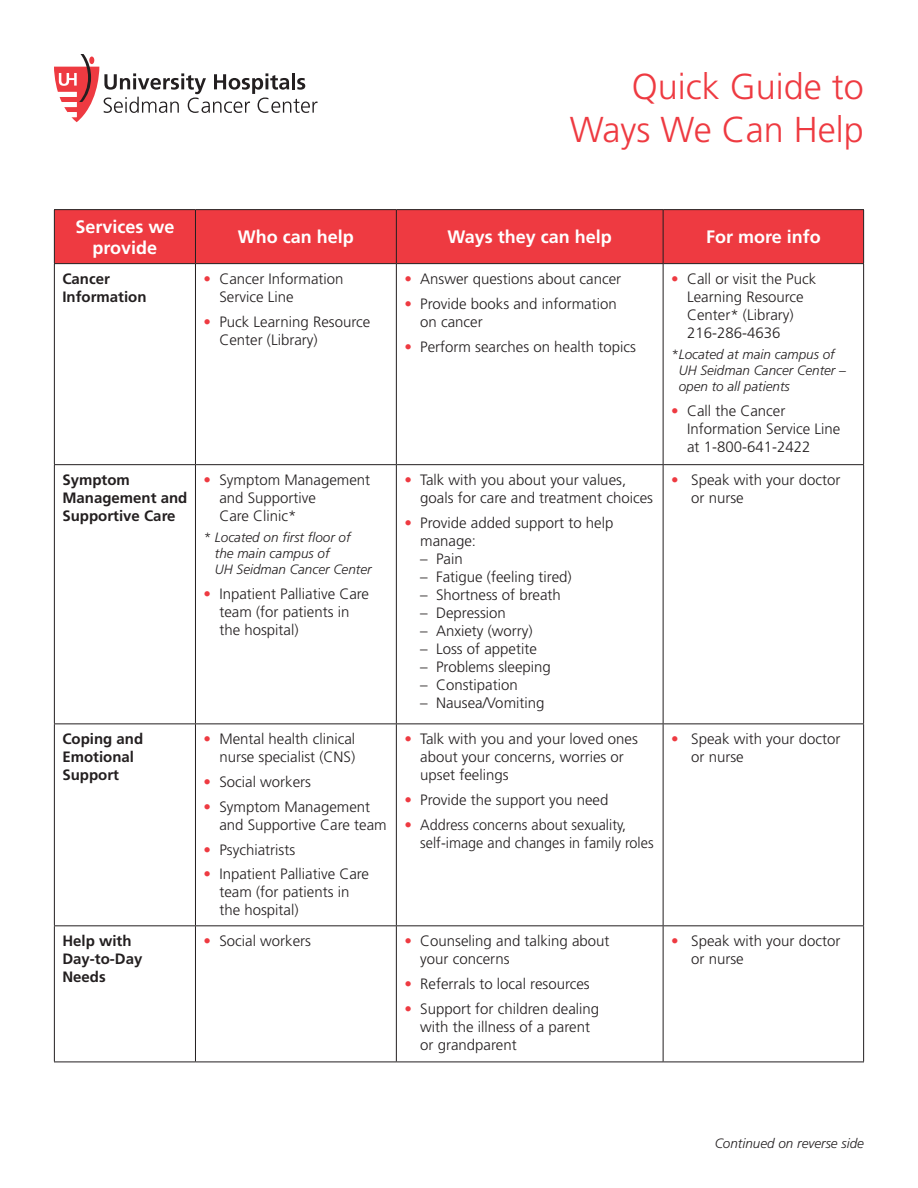
<style>
.page{position:relative;width:918px;height:1188px;background:#fff}
.page>*{position:absolute;margin:0;border:0;box-sizing:border-box;transform-origin:0 0}
.t1{font:300 36px/43.2px "Frutiger LT Std";color:#ee3a41;text-align:right}
.t2{font:700 18px/21.6px "Frutiger LT Std";color:#fff;text-align:center}
.t3{font:300 15px/18px "Frutiger LT Std";color:#231f20}
.t4{font:700 15px/18px "Frutiger LT Std";color:#231f20}
.t5{font:300 15px/18px "Frutiger LT Std";color:#231f20;scale:.96 1}
.t6{font:italic 300 13.5px/16.2px "Frutiger LT Std";color:#231f20}
.s1{color:#ee3a41}
</style>
<div class="page">
<div style="left:55px;top:210px;width:808px;height:53px;background:#ee3a41"></div>
<hr style="left:54px;top:264px;width:1px;height:200px;background:#231f20">
<hr style="left:195px;top:264px;width:1px;height:200px;background:#231f20">
<hr style="left:396px;top:264px;width:1px;height:200px;background:#231f20">
<hr style="left:663px;top:264px;width:1px;height:200px;background:#231f20">
<hr style="left:863px;top:264px;width:1px;height:200px;background:#231f20">
<hr style="left:54px;top:464px;width:141px;height:1px;background:#231f20">
<hr style="left:54px;top:465px;width:1px;height:258px;background:#231f20">
<hr style="left:195px;top:464px;width:201px;height:1px;background:#231f20">
<hr style="left:195px;top:465px;width:1px;height:258px;background:#231f20">
<hr style="left:396px;top:464px;width:267px;height:1px;background:#231f20">
<hr style="left:396px;top:465px;width:1px;height:258px;background:#231f20">
<hr style="left:663px;top:464px;width:201px;height:1px;background:#231f20">
<hr style="left:663px;top:465px;width:1px;height:258px;background:#231f20">
<hr style="left:863px;top:465px;width:1px;height:258px;background:#231f20">
<hr style="left:54px;top:723px;width:141px;height:1px;background:#231f20">
<hr style="left:54px;top:724px;width:1px;height:201px;background:#231f20">
<hr style="left:195px;top:723px;width:201px;height:1px;background:#231f20">
<hr style="left:195px;top:724px;width:1px;height:201px;background:#231f20">
<hr style="left:396px;top:723px;width:267px;height:1px;background:#231f20">
<hr style="left:396px;top:724px;width:1px;height:201px;background:#231f20">
<hr style="left:663px;top:723px;width:201px;height:1px;background:#231f20">
<hr style="left:663px;top:724px;width:1px;height:201px;background:#231f20">
<hr style="left:863px;top:724px;width:1px;height:201px;background:#231f20">
<hr style="left:54px;top:925px;width:141px;height:1px;background:#231f20">
<hr style="left:54px;top:926px;width:1px;height:136px;background:#231f20">
<hr style="left:195px;top:925px;width:201px;height:1px;background:#231f20">
<hr style="left:195px;top:926px;width:1px;height:136px;background:#231f20">
<hr style="left:396px;top:925px;width:267px;height:1px;background:#231f20">
<hr style="left:396px;top:926px;width:1px;height:136px;background:#231f20">
<hr style="left:663px;top:925px;width:201px;height:1px;background:#231f20">
<hr style="left:663px;top:926px;width:1px;height:136px;background:#231f20">
<hr style="left:863px;top:926px;width:1px;height:136px;background:#231f20">
<hr style="left:54px;top:209px;width:141px;height:1px;background:#231f20">
<hr style="left:54px;top:210px;width:1px;height:53px;background:#231f20">
<hr style="left:195px;top:209px;width:201px;height:1px;background:#231f20">
<hr style="left:195px;top:210px;width:1px;height:53px;background:#231f20">
<hr style="left:396px;top:209px;width:267px;height:1px;background:#231f20">
<hr style="left:396px;top:210px;width:1px;height:53px;background:#231f20">
<hr style="left:663px;top:209px;width:201px;height:1px;background:#231f20">
<hr style="left:663px;top:210px;width:1px;height:53px;background:#231f20">
<hr style="left:863px;top:210px;width:1px;height:53px;background:#231f20">
<hr style="left:54px;top:263px;width:141px;height:1px;background:#231f20">
<hr style="left:195px;top:263px;width:201px;height:1px;background:#231f20">
<hr style="left:396px;top:263px;width:267px;height:1px;background:#231f20">
<hr style="left:663px;top:263px;width:201px;height:1px;background:#231f20">
<hr style="left:54px;top:1062px;width:141px;height:1px;background:#231f20">
<hr style="left:195px;top:1062px;width:201px;height:1px;background:#231f20">
<hr style="left:396px;top:1062px;width:267px;height:1px;background:#231f20">
<hr style="left:663px;top:1062px;width:201px;height:1px;background:#231f20">
<svg style="left:54px;top:54px;width:264px;height:68px"></svg>
<h1 class="t1" style="left:570px;top:66px;width:296px">Quick Guide to<br>Ways We Can Help</h1>
<p class="t2" style="left:75px;top:216px;width:101px">Services we provide</p>
<p class="t2" style="left:238px;top:226px;width:118px">Who can help</p>
<p class="t2" style="left:448px;top:226px;width:166px">Ways they can help</p>
<p class="t2" style="left:706px;top:226px;width:116px">For more info</p>
<p class="t4" style="left:62px;top:270px;width:86px">Cancer<br>Information</p>
<p class="t3" style="left:219px;top:270px;width:126px;text-indent:-16px"><span class="s1">•</span> Cancer Information<br>Service Line</p>
<p class="t3" style="left:219px;top:313px;width:152px;text-indent:-16px"><span class="s1">•</span> Puck Learning Resource<br>Center (Library)</p>
<p class="t3" style="left:404px;top:270px;width:218px"><span class="s1">•</span> Answer questions about cancer</p>
<p class="t3" style="left:420px;top:295px;width:198px;text-indent:-16px"><span class="s1">•</span> Provide books and information on cancer</p>
<p class="t3" style="left:404px;top:338px;width:233px"><span class="s1">•</span> Perform searches on health topics</p>
<p class="t3" style="left:687px;top:270px;width:131px;text-indent:-16px"><span class="s1">•</span> Call or visit the Puck<br>Learning Resource<br>Center* (Library)<br>216-286-4636</p>
<p class="t6" style="left:679px;top:346px;width:169px;text-indent:-8px">*Located at main campus of<br>UH Seidman Cancer Center – open to all patients</p>
<p class="t3" style="left:687px;top:402px;width:155px;text-indent:-16px"><span class="s1">•</span> Call the Cancer<br>Information Service Line at 1-800-641-2422</p>
<p class="t4" style="left:62px;top:471px;width:126px">Symptom<br>Management and<br>Supportive Care</p>
<p class="t3" style="left:219px;top:471px;width:152px;text-indent:-16px"><span class="s1">•</span> Symptom Management and Supportive<br>Care Clinic*</p>
<p class="t6" style="left:215px;top:529px;width:158px;text-indent:-11px">* Located on first floor of the main campus of<br>UH Seidman Cancer Center</p>
<p class="t3" style="left:219px;top:585px;width:151px;text-indent:-16px"><span class="s1">•</span> Inpatient Palliative Care team (for patients in the hospital)</p>
<p class="t4" style="left:62px;top:730px;width:82px">Coping and<br>Emotional<br>Support</p>
<p class="t3" style="left:204px;top:731px;width:153px;text-align:right"><span class="s1">•</span> Mental health clinical nurse specialist (CNS)</p>
<p class="t3" style="left:204px;top:773px;width:109px"><span class="s1">•</span> Social workers</p>
<p class="t3" style="left:219px;top:798px;width:169px;text-indent:-16px"><span class="s1">•</span> Symptom Management and Supportive Care team</p>
<p class="t3" style="left:204px;top:841px;width:93px"><span class="s1">•</span> Psychiatrists</p>
<p class="t3" style="left:219px;top:866px;width:151px;text-indent:-16px"><span class="s1">•</span> Inpatient Palliative Care team (for patients in the hospital)</p>
<p class="t3" style="left:420px;top:471px;width:234px;text-indent:-16px"><span class="s1">•</span> Talk with you about your values, goals for care and treatment choices</p>
<p class="t3" style="left:420px;top:514px;width:195px;text-indent:-16px"><span class="s1">•</span> Provide added support to help manage:</p>
<p class="t3" style="left:420px;top:550px;width:44px">– Pain</p>
<p class="t3" style="left:420px;top:568px;width:153px">– Fatigue (feeling tired)</p>
<p class="t3" style="left:420px;top:586px;width:142px">– Shortness of breath</p>
<p class="t3" style="left:420px;top:604px;width:87px">– Depression</p>
<p class="t3" style="left:420px;top:622px;width:114px">– Anxiety (worry)</p>
<p class="t3" style="left:420px;top:640px;width:118px">– Loss of appetite</p>
<p class="t3" style="left:420px;top:658px;width:132px">– Problems sleeping</p>
<p class="t3" style="left:420px;top:676px;width:99px">– Constipation</p>
<p class="t3" style="left:420px;top:694px;width:126px">– Nausea/Vomiting</p>
<p class="t3" style="left:420px;top:731px;width:219px;text-indent:-16px"><span class="s1">•</span> Talk with you and your loved ones about your concerns, worries or upset feelings</p>
<p class="t3" style="left:404px;top:791px;width:205px"><span class="s1">•</span> Provide the support you need</p>
<p class="t5" style="left:420px;top:816px;width:245px;text-indent:-16px"><span class="s1">•</span> Address concerns about sexuality, self-image and changes in family roles</p>
<p class="t4" style="left:62px;top:932px;width:82px">Help with<br>Day-to-Day<br>Needs</p>
<p class="t3" style="left:204px;top:932px;width:109px"><span class="s1">•</span> Social workers</p>
<p class="t3" style="left:420px;top:932px;width:191px;text-indent:-16px"><span class="s1">•</span> Counseling and talking about your concerns</p>
<p class="t3" style="left:404px;top:975px;width:187px"><span class="s1">•</span> Referrals to local resources</p>
<p class="t3" style="left:420px;top:1000px;width:180px;text-indent:-16px"><span class="s1">•</span> Support for children dealing with the illness of a parent or grandparent</p>
<p class="t3" style="left:691px;top:471px;width:151px;text-indent:-20px"><span class="s1">•</span> Speak with your doctor or nurse</p>
<p class="t3" style="left:691px;top:731px;width:151px;text-indent:-20px"><span class="s1">•</span> Speak with your doctor or nurse</p>
<p class="t3" style="left:691px;top:932px;width:151px;text-indent:-20px"><span class="s1">•</span> Speak with your doctor or nurse</p>
<p class="t6" style="left:715px;top:1135px;width:151px">Continued on reverse side</p>
</div>
